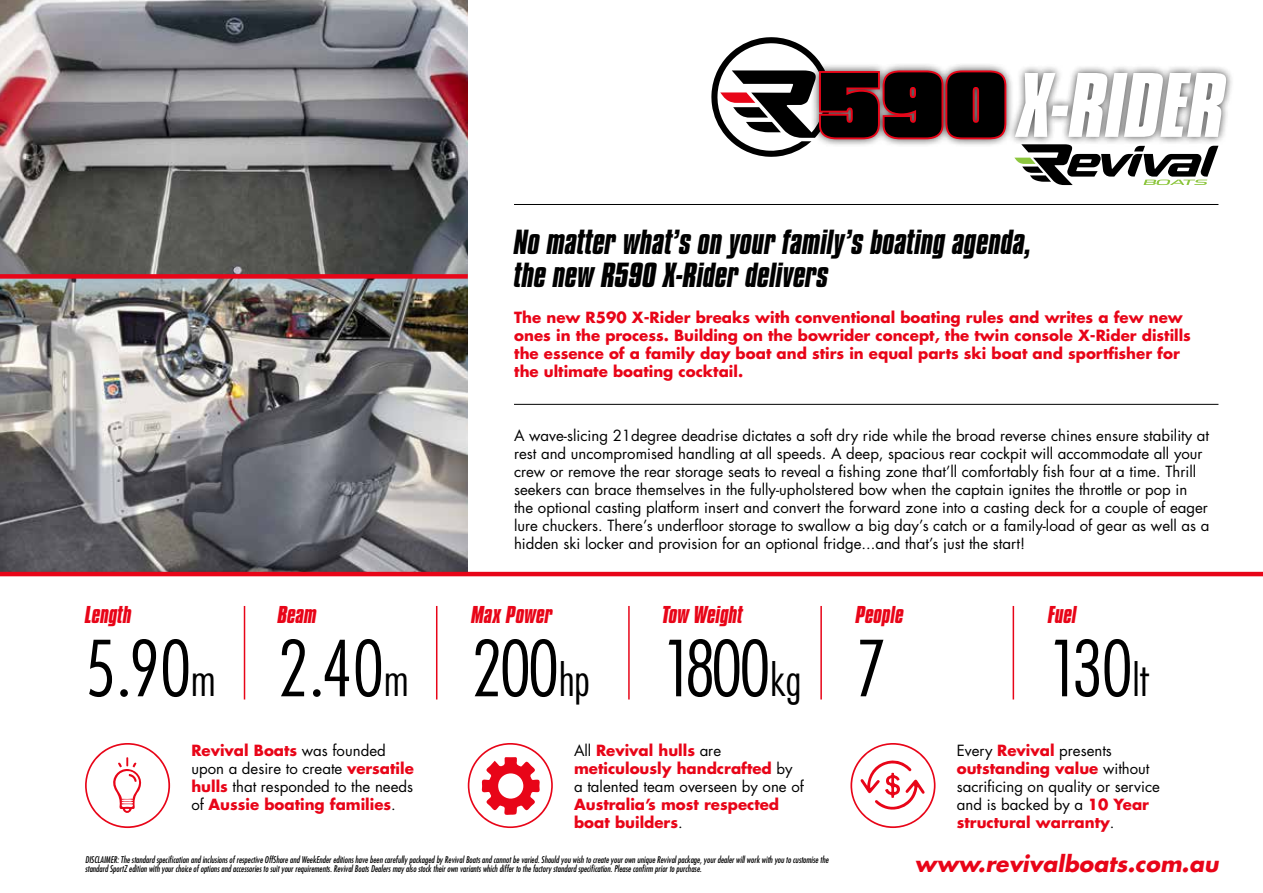
<style>
.page{position:relative;width:1263px;height:893px;background:#fff}
.page>*{position:absolute;margin:0;border:0;box-sizing:border-box;transform-origin:0 0}
.t1{font:italic 700 78.75px "Compacta BT";color:#fff}
.t2{font:300 condensed 75px "Futura";letter-spacing:-.04em;color:#000}
.t3{font:italic 700 30px/33px "Compacta BT";color:#000}
.t4{font:italic 700 21.9px "Futura";color:#e80518}
.t5{font:italic 700 21px "Compacta BT";color:#e80518}
.t6{font:15px/18px "Futura";color:#000}
.t7{font:700 15px/18px "Futura";color:#e80518}
.t8{font:italic condensed 9px/9px "Futura";color:#000;scale:.96 1}
.s1{font-weight:900;font-style:normal;color:#e80518}
.s2{font-size:43.65px}
.s3{font-weight:700;color:#e80518}
.s4{font-weight:400;color:#000}
</style>
<div class="page">
<img style="left:0;top:279px;width:468px;height:293px">
<hr style="left:514px;top:204px;width:704px;height:1px;background:#000">
<hr style="left:514px;top:404px;width:704px;height:1px;background:#000">
<svg style="left:1014px;top:148px;width:204px;height:37px"></svg>
<svg style="left:711px;top:37px;width:109px;height:120px"></svg>
<div style="left:810px;top:62px;width:424px;height:86px;background:#000;opacity:.75"></div>
<svg style="left:0;top:0;width:468px;height:274px;background:#767375"></svg>
<div style="left:0;top:274px;width:468px;height:5px;background:#e80518"></div>
<hr style="left:0;top:572px;width:1263px;height:4px;background:#e80518">
<hr style="left:244px;top:606px;width:1px;height:93px;background:#e80518">
<hr style="left:820px;top:606px;width:2px;height:93px;background:#e80518">
<hr style="left:436px;top:606px;width:1px;height:93px;background:#e80518">
<hr style="left:628px;top:606px;width:2px;height:93px;background:#e80518">
<hr style="left:1012px;top:606px;width:2px;height:93px;background:#e80518">
<svg style="left:85px;top:743px;width:85px;height:85px"></svg>
<svg style="left:468px;top:743px;width:85px;height:85px"></svg>
<div style="left:469px;top:745px;width:82px;height:81px;background:#fff;border-radius:50%"></div>
<svg style="left:481px;top:757px;width:59px;height:58px"></svg>
<div style="left:498px;top:773px;width:25px;height:26px;background:#fff;border-radius:50%"></div>
<svg style="left:850px;top:743px;width:85px;height:85px"></svg>
<div style="left:852px;top:744px;width:82px;height:83px;background:#fff;border-radius:50%"></div>
<svg style="left:860px;top:760px;width:65px;height:55px"></svg>
<h1 class="t1" style="left:817px;top:58px;width:409px"><span class="s1">590</span>X-RIDER</h1>
<h3 class="t3" style="left:514px;top:226px;width:519px">No matter what’s on your family’s boating agenda, the new R590 X-Rider delivers</h3>
<p class="t7" style="left:514px;top:308px;width:678px">The new R590 X-Rider breaks with conventional boating rules and writes a few new ones in the process. Building on the bowrider concept, the twin console X-Rider distills the essence of a family day boat and stirs in equal parts ski boat and sportfisher for the ultimate boating cocktail.</p>
<p class="t6" style="left:514px;top:427px;width:697px">A wave-slicing 21degree deadrise dictates a soft dry ride while the broad reverse chines ensure stability at rest and uncompromised handling at all speeds. A deep, spacious rear cockpit will accommodate all your crew or remove the rear storage seats to reveal a fishing zone that’ll comfortably fish four at a time. Thrill seekers can brace themselves in the fully-upholstered bow when the captain ignites the throttle or pop in the optional casting platform insert and convert the forward zone into a casting deck for a couple of eager lure chuckers. There’s underfloor storage to swallow a big day’s catch or a family-load of gear as well as a hidden ski locker and provision for an optional fridge...and that’s just the start!</p>
<h3 class="t5" style="left:85px;top:602px;width:48px">Length</h3>
<h3 class="t5" style="left:278px;top:602px;width:41px">Beam</h3>
<h3 class="t5" style="left:471px;top:602px;width:83px">Max Power</h3>
<h3 class="t5" style="left:662px;top:602px;width:82px">Tow Weight</h3>
<h3 class="t5" style="left:856px;top:602px;width:49px">People</h3>
<h3 class="t5" style="left:1048px;top:602px;width:30px">Fuel</h3>
<h2 class="t2" style="left:85px;top:624px;width:803px">5.90<span class="s2">m</span> 2.40<span class="s2">m</span> 200<span class="s2">hp</span> 1800<span class="s2">kg</span> 7</h2>
<h2 class="t2" style="left:1048px;top:624px;width:102px">130<span class="s2">lt</span></h2>
<p class="t6" style="left:191px;top:741px;width:224px"><span class="s3">Revival Boats</span> was founded upon a desire to create <span class="s3">versatile hulls</span> that responded to the needs of <span class="s3">Aussie boating families</span>.</p>
<p class="t6" style="left:574px;top:741px;width:231px">All <span class="s3">Revival hulls</span> are <span class="s3">meticulously handcrafted</span> by a talented team overseen by one of</p>
<p class="t6" style="left:957px;top:741px;width:205px">Every <span class="s3">Revival</span> presents <span class="s3">outstanding value</span> without sacrificing on quality or service and is backed by a <span class="s3">10 Year structural warranty</span>.</p>
<p class="t7" style="left:574px;top:795px;width:207px">Australia’s most respected boat builders<span class="s4">.</span></p>
<p class="t8" style="left:85px;top:855px;width:776px">DISCLAIMER: The standard specification and inclusions of respective OffShore and WeekEnder editions have been carefully packaged by Revival Boats and cannot be varied. Should you wish to create your own unique Revival package, your dealer will work with you to customise the standard SportZ edition with your choice of options and accessories to suit your requirements. Revival Boats Dealers may also stock their own variants which differ to the factory standard specification. Please confirm prior to purchase.</p>
<h3 class="t4" style="left:914px;top:849px;width:305px">www.revivalboats.com.au</h3>
</div>
